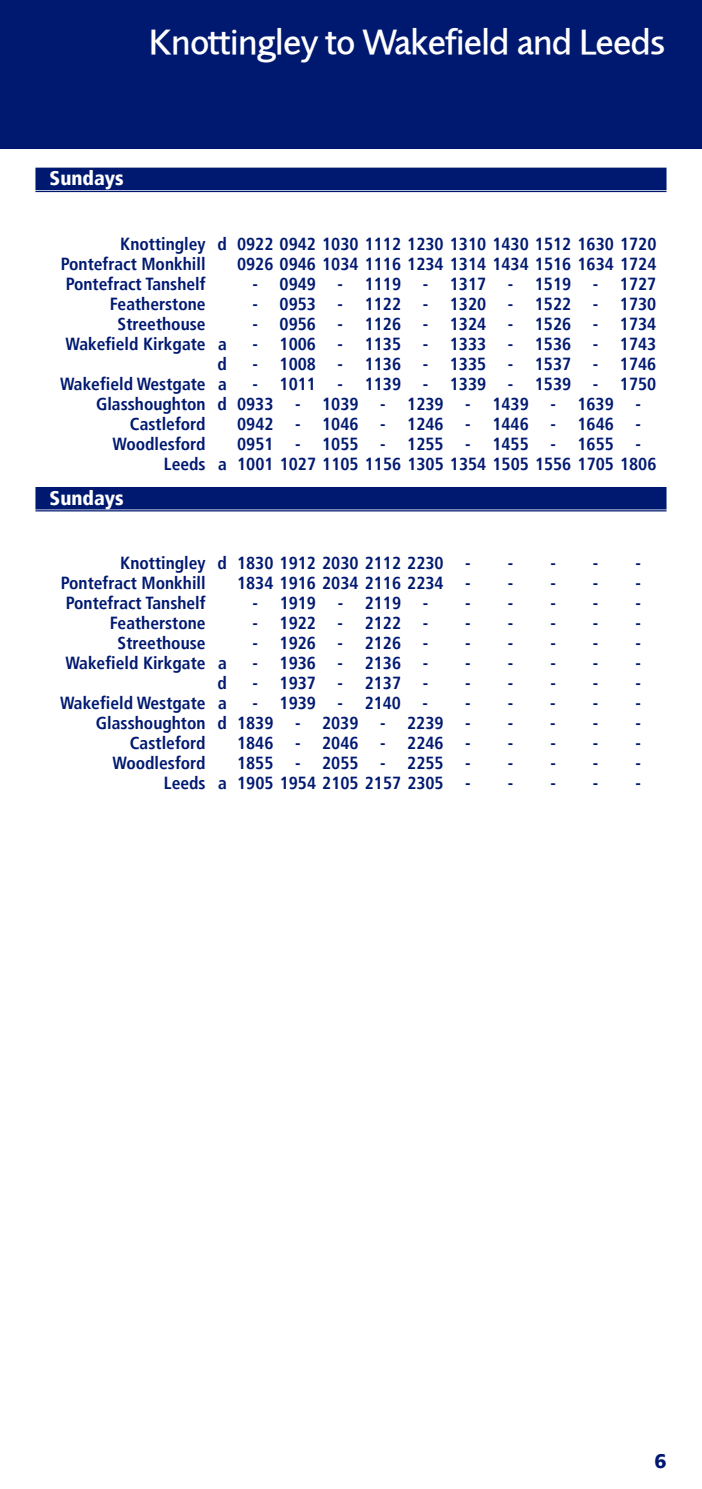
<style>
.page{position:relative;width:702px;height:1489px;background:#fff}
.page>*{position:absolute;margin:0;border:0;box-sizing:border-box;transform-origin:0 0}
.t1{font:500 36.25px "Foundry Sans";letter-spacing:-.02em;color:#fff}
.t2{font:900 condensed 20px "Frutiger LT";color:#fff}
.t3{font:900 20px "Frutiger LT";color:#001970}
.t4{font:700 condensed 17.5px/20px "Frutiger LT";color:#001970}
</style>
<div class="page">
<div style="left:0;top:0;width:702px;height:149px;background:#001970"></div>
<div style="left:35px;top:168px;width:631px;height:22px;background:#001970"></div>
<hr style="left:35px;top:191px;width:631px;height:1px;background:#001970">
<div style="left:35px;top:487px;width:631px;height:22px;background:#001970"></div>
<hr style="left:35px;top:510px;width:631px;height:1px;background:#001970">
<h1 class="t1" style="left:149px;top:21px;width:518px">Knottingley to Wakefield and Leeds</h1>
<p class="t2" style="left:50px;top:166px;width:76px">Sundays</p>
<p class="t4" style="left:61px;top:234px;width:597px;text-indent:59px">Knottingley d 0922 0942 1030 1112 1230 1310 1430 1512 1630 1720<br>Pontefract Monkhill</p>
<p class="t4" style="left:237px;top:254px;width:421px">0926 0946 1034 1116 1234 1314 1434 1516 1634 1724</p>
<p class="t4" style="left:66px;top:274px;width:141px">Pontefract Tanshelf</p>
<p class="t4" style="left:252px;top:274px;width:405px">- 0949 - 1119 - 1317 - 1519 - 1727</p>
<p class="t4" style="left:110px;top:294px;width:97px">Featherstone</p>
<p class="t4" style="left:252px;top:294px;width:405px">- 0953 - 1122 - 1320 - 1522 - 1730</p>
<p class="t4" style="left:118px;top:314px;width:89px">Streethouse</p>
<p class="t4" style="left:252px;top:314px;width:405px">- 0956 - 1126 - 1324 - 1526 - 1734</p>
<p class="t4" style="left:65px;top:334px;width:163px">Wakefield Kirkgate a</p>
<p class="t4" style="left:252px;top:334px;width:405px">- 1006 - 1135 - 1333 - 1536 - 1743</p>
<p class="t4" style="left:217px;top:354px;width:11px">d</p>
<p class="t4" style="left:252px;top:354px;width:405px">- 1008 - 1136 - 1335 - 1537 - 1746</p>
<p class="t4" style="left:60px;top:374px;width:168px">Wakefield Westgate a</p>
<p class="t4" style="left:252px;top:374px;width:405px">- 1011 - 1139 - 1339 - 1539 - 1750</p>
<p class="t4" style="left:96px;top:394px;width:546px">Glasshoughton d 0933 - 1039 - 1239 - 1439 - 1639 -</p>
<p class="t4" style="left:130px;top:414px;width:77px">Castleford</p>
<p class="t4" style="left:237px;top:414px;width:405px">0942 - 1046 - 1246 - 1446 - 1646 -</p>
<p class="t4" style="left:113px;top:434px;width:95px">Woodlesford</p>
<p class="t4" style="left:164px;top:434px;width:494px;text-indent:73px">0951 - 1055 - 1255 - 1455 - 1655 -<br>Leeds a 1001 1027 1105 1156 1305 1354 1505 1556 1705 1806</p>
<p class="t2" style="left:50px;top:485px;width:76px">Sundays</p>
<p class="t4" style="left:120px;top:553px;width:352px">Knottingley d 1830 1912 2030 2112 2230 -</p>
<p class="t4" style="left:507px;top:553px;width:50px">- -</p>
<p class="t4" style="left:593px;top:553px;width:50px">- -</p>
<p class="t4" style="left:61px;top:573px;width:146px">Pontefract Monkhill</p>
<p class="t4" style="left:237px;top:573px;width:235px">1834 1916 2034 2116 2234 -</p>
<p class="t4" style="left:508px;top:573px;width:50px">- -</p>
<p class="t4" style="left:593px;top:573px;width:50px">- -</p>
<p class="t4" style="left:66px;top:593px;width:141px">Pontefract Tanshelf</p>
<p class="t4" style="left:252px;top:593px;width:177px">- 1919 - 2119 -</p>
<p class="t4" style="left:465px;top:593px;width:50px">- -</p>
<p class="t4" style="left:550px;top:593px;width:50px">- -</p>
<p class="t4" style="left:635px;top:593px;width:7px">-</p>
<p class="t4" style="left:110px;top:613px;width:97px">Featherstone</p>
<p class="t4" style="left:252px;top:613px;width:177px">- 1922 - 2122 -</p>
<p class="t4" style="left:465px;top:613px;width:50px">- -</p>
<p class="t4" style="left:550px;top:613px;width:50px">- -</p>
<p class="t4" style="left:635px;top:613px;width:7px">-</p>
<p class="t4" style="left:118px;top:633px;width:89px">Streethouse</p>
<p class="t4" style="left:252px;top:633px;width:177px">- 1926 - 2126 -</p>
<p class="t4" style="left:465px;top:633px;width:50px">- -</p>
<p class="t4" style="left:550px;top:633px;width:50px">- -</p>
<p class="t4" style="left:635px;top:633px;width:7px">-</p>
<p class="t4" style="left:65px;top:653px;width:163px">Wakefield Kirkgate a</p>
<p class="t4" style="left:252px;top:653px;width:177px">- 1936 - 2136 -</p>
<p class="t4" style="left:465px;top:653px;width:50px">- -</p>
<p class="t4" style="left:550px;top:653px;width:50px">- -</p>
<p class="t4" style="left:635px;top:653px;width:7px">-</p>
<p class="t4" style="left:217px;top:673px;width:11px">d</p>
<p class="t4" style="left:252px;top:673px;width:177px">- 1937 - 2137 -</p>
<p class="t4" style="left:465px;top:673px;width:50px">- -</p>
<p class="t4" style="left:550px;top:673px;width:50px">- -</p>
<p class="t4" style="left:635px;top:673px;width:7px">-</p>
<p class="t4" style="left:60px;top:693px;width:168px">Wakefield Westgate a</p>
<p class="t4" style="left:252px;top:693px;width:177px">- 1939 - 2140 -</p>
<p class="t4" style="left:465px;top:693px;width:50px">- -</p>
<p class="t4" style="left:550px;top:693px;width:50px">- -</p>
<p class="t4" style="left:635px;top:693px;width:7px">-</p>
<p class="t4" style="left:96px;top:713px;width:376px">Glasshoughton d 1839 - 2039 - 2239 -</p>
<p class="t4" style="left:507px;top:713px;width:50px">- -</p>
<p class="t4" style="left:593px;top:713px;width:50px">- -</p>
<p class="t4" style="left:130px;top:733px;width:77px">Castleford</p>
<p class="t4" style="left:237px;top:733px;width:235px">1846 - 2046 - 2246 -</p>
<p class="t4" style="left:507px;top:733px;width:50px">- -</p>
<p class="t4" style="left:593px;top:733px;width:50px">- -</p>
<p class="t4" style="left:113px;top:753px;width:95px">Woodlesford</p>
<p class="t4" style="left:237px;top:753px;width:235px">1855 - 2055 - 2255 -</p>
<p class="t4" style="left:508px;top:753px;width:50px">- -</p>
<p class="t4" style="left:593px;top:753px;width:50px">- -</p>
<p class="t4" style="left:164px;top:773px;width:308px">Leeds a 1905 1954 2105 2157 2305 -</p>
<p class="t4" style="left:508px;top:773px;width:50px">- -</p>
<p class="t4" style="left:593px;top:773px;width:50px">- -</p>
<p class="t3" style="left:654px;top:1448px;width:14px">6</p>
</div>
